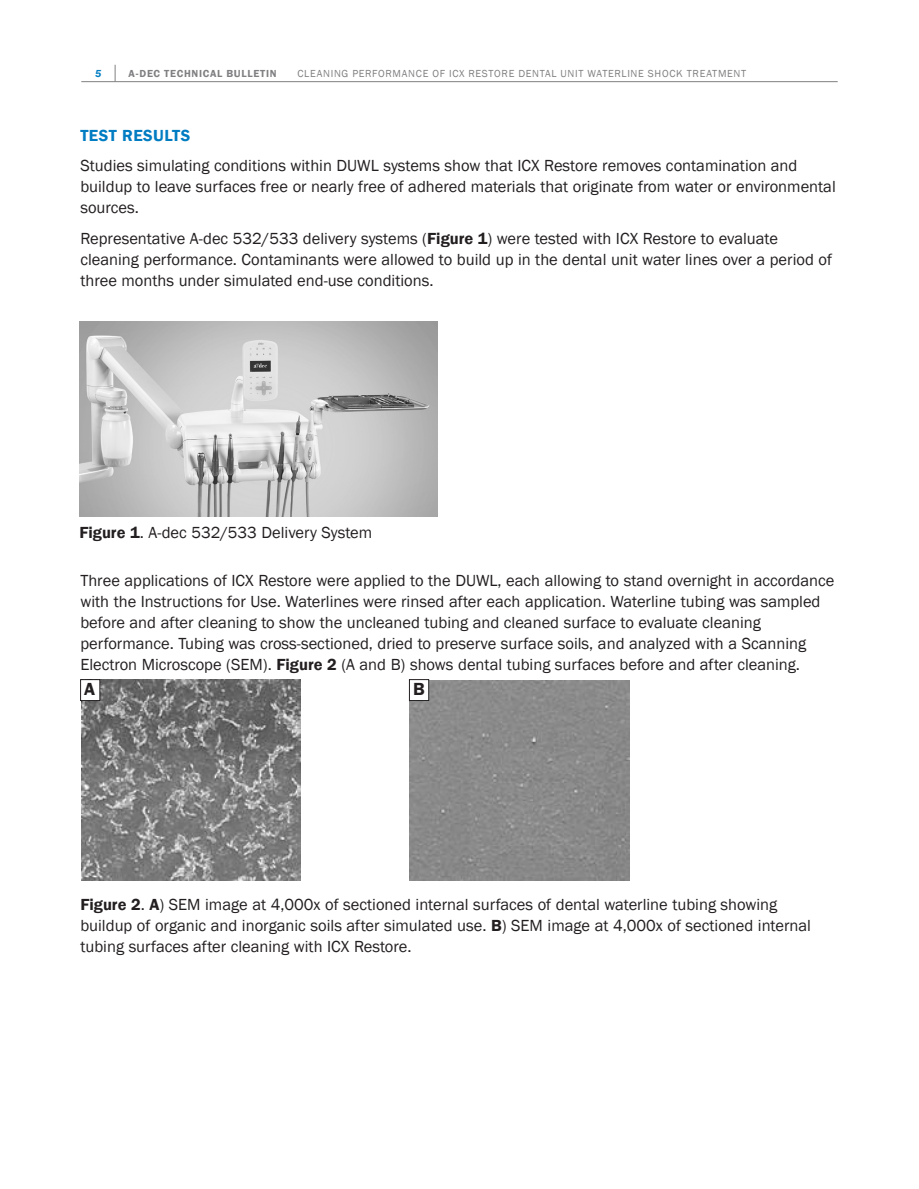
<style>
.page{position:relative;width:919px;height:1189px;background:#fff}
.page>*{position:absolute;margin:0;border:0;box-sizing:border-box;transform-origin:0 0}
.Body_Copy{font:600 18px "Franklin Gothic";color:#231f20}
.Body_Copy-2{font:16.5px/21px "Franklin Gothic";color:#231f20}
.Subhead_A{font:600 16.5px "Franklin Gothic";letter-spacing:.025em;color:#007cc2}
.t1{font:10.5px "Franklin Gothic";letter-spacing:.065em;color:#808083}
.t2{font:600 10.5px "Franklin Gothic";letter-spacing:.07em;color:#808083}
.t3{font:italic 600 10.5px "Franklin Gothic";color:#007cc2}
.s1{font-weight:600}
</style>
<div class="page">
<hr style="left:81px;top:81px;width:756px;height:1px;background:#808083">
<svg style="left:115px;top:65px;width:1px;height:17px"></svg>
<img style="left:79px;top:321px;width:359px;height:195px">
<img style="left:81px;top:679px;width:219px;height:201px">
<div style="left:81px;top:679px;width:19px;height:21px;background:#fff"></div>
<div style="left:80px;top:679px;width:20px;height:21px;border:1px solid #231f20"></div>
<img style="left:410px;top:680px;width:219px;height:200px">
<div style="left:409px;top:679px;width:19px;height:21px;background:#fff"></div>
<div style="left:409px;top:679px;width:20px;height:21px;border:1px solid #231f20"></div>
<p class="t3" style="left:95px;top:67px;width:8px">5</p>
<p class="t2" style="left:129px;top:67px;width:150px">A-DEC TECHNICAL BULLETIN</p>
<p class="t1" style="left:297px;top:67px;width:450px">CLEANING PERFORMANCE OF ICX RESTORE DENTAL UNIT WATERLINE SHOCK TREATMENT</p>
<p class="Subhead_A" style="left:80px;top:126px;width:112px">TEST RESULTS</p>
<p class="Body_Copy-2" style="left:80px;top:156px;width:757px">Studies simulating conditions within DUWL systems show that ICX Restore removes contamination and buildup to leave surfaces free or nearly free of adhered materials that originate from water or environmental sources.</p>
<p class="Body_Copy-2" style="left:80px;top:228px;width:753px">Representative A-dec 532/533 delivery systems (<span class="s1">Figure 1</span>) were tested with ICX Restore to evaluate cleaning performance. Contaminants were allowed to build up in the dental unit water lines over a period of three months under simulated end-use conditions.</p>
<p class="Body_Copy-2" style="left:79px;top:522px;width:294px"><span class="s1">Figure 1</span>. A-dec 532/533 Delivery System</p>
<p class="Body_Copy-2" style="left:80px;top:570px;width:755px">Three applications of ICX Restore were applied to the DUWL, each allowing to stand overnight in accordance with the Instructions for Use. Waterlines were rinsed after each application. Waterline tubing was sampled before and after cleaning to show the uncleaned tubing and cleaned surface to evaluate cleaning performance. Tubing was cross-sectioned, dried to preserve surface soils, and analyzed with a Scanning Electron Microscope (SEM). <span class="s1">Figure 2</span> (A and B) shows dental tubing surfaces before and after cleaning.</p>
<p class="Body_Copy" style="left:84px;top:678px;width:12px">A</p>
<p class="Body_Copy" style="left:413px;top:678px;width:13px">B</p>
<p class="Body_Copy-2" style="left:80px;top:894px;width:732px"><span class="s1">Figure 2</span>. <span class="s1">A</span>) SEM image at 4,000x of sectioned internal surfaces of dental waterline tubing showing buildup of organic and inorganic soils after simulated use. <span class="s1">B</span>) SEM image at 4,000x of sectioned internal tubing surfaces after cleaning with ICX Restore.</p>
</div>
